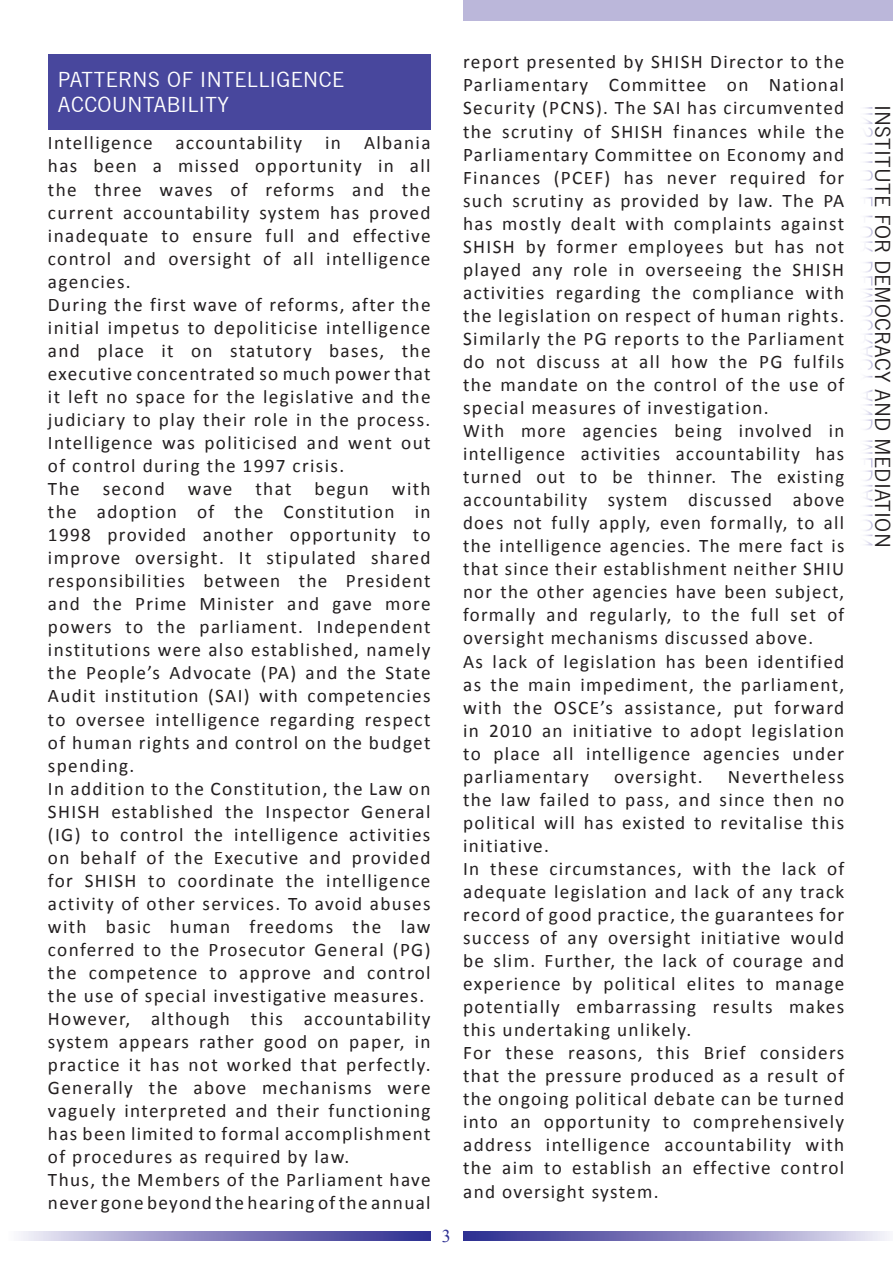
<style>
.page{position:relative;width:893px;height:1263px;background:#fff}
.page>*{position:absolute;margin:0;border:0;box-sizing:border-box;transform-origin:0 0}
.t1{font:21px "News Gothic BT";color:#fff}
.t2{font:21px "News Gothic BT";letter-spacing:.01em;color:#231f20}
.t3{font:19.2px/23.1px "Calibri";letter-spacing:.07em;color:#231f20;text-align:justify}
.t4{font:18px "Times New Roman";color:#2e3092}
</style>
<div class="page">
<svg style="left:21px;top:1231px;width:409px;height:9px;background:#8885bf"></svg>
<svg style="left:463px;top:1231px;width:424px;height:9px;background:#8784be"></svg>
<div style="left:48px;top:54px;width:382px;height:75px;background:#48479d"></div>
<div style="left:463px;top:0;width:430px;height:20px;background:#bbb7da"></div>
<p class="t1" style="left:58px;top:67px;width:26px">PATTERNS</p>
<p class="t1" style="left:167px;top:67px;width:46px">OF INTELLIGENCE</p>
<p class="t1" style="left:58px;top:92px;width:14px">ACCOUNTABILITY</p>
<p class="t3" style="left:48px;top:132px;width:384px">Intelligence accountability in Albania has been a missed opportunity in all the three waves of reforms and the current accountability system has proved inadequate to ensure full and effective control and oversight of all intelligence agencies.</p>
<p class="t3" style="left:48px;top:293px;width:384px">During the first wave of reforms, after the initial impetus to depoliticise intelligence and place it on statutory bases, the executive concentrated so much power that it left no space for the legislative and the judiciary to play their role in the process.<br>Intelligence was politicised and went out of control during the 1997 crisis.</p>
<p class="t3" style="left:48px;top:477px;width:384px">The second wave that begun with the adoption of the Constitution in 1998 provided another opportunity to improve oversight. It stipulated shared responsibilities between the President and the Prime Minister and gave more powers to the parliament. Independent institutions were also established, namely the People’s Advocate (PA) and the State Audit institution (SAI) with competencies to oversee intelligence regarding respect of human rights and control on the budget spending.</p>
<p class="t3" style="left:48px;top:777px;width:384px">In addition to the Constitution, the Law on SHISH established the Inspector General (IG) to control the intelligence activities on behalf of the Executive and provided for SHISH to coordinate the intelligence activity of other services. To avoid abuses with basic human freedoms the law conferred to the Prosecutor General (PG) the competence to approve and control the use of special investigative measures.</p>
<p class="t3" style="left:48px;top:1007px;width:384px">However, although this accountability system appears rather good on paper, in practice it has not worked that perfectly.<br>Generally the above mechanisms were vaguely interpreted and their functioning has been limited to formal accomplishment of procedures as required by law.</p>
<p class="t3" style="left:48px;top:1168px;width:384px">Thus, the Members of the Parliament have never gone beyond the hearing of the annual</p>
<p class="t4" style="left:442px;top:1224px;width:10px">3</p>
<p class="t3" style="left:463px;top:51px;width:383px">report presented by SHISH Director to the Parliamentary Committee on National Security (PCNS). The SAI has circumvented the scrutiny of SHISH finances while the Parliamentary Committee on Economy and Finances (PCEF) has never required for such scrutiny as provided by law. The PA has mostly dealt with complaints against SHISH by former employees but has not played any role in overseeing the SHISH activities regarding the compliance with the legislation on respect of human rights.<br>Similarly the PG reports to the Parliament do not discuss at all how the PG fulfils the mandate on the control of the use of special measures of investigation.</p>
<p class="t3" style="left:463px;top:419px;width:383px">With more agencies being involved in intelligence activities accountability has turned out to be thinner. The existing accountability system discussed above does not fully apply, even formally, to all the intelligence agencies. The mere fact is that since their establishment neither SHIU nor the other agencies have been subject, formally and regularly, to the full set of oversight mechanisms discussed above.</p>
<p class="t3" style="left:463px;top:650px;width:383px">As lack of legislation has been identified as the main impediment, the parliament, with the OSCE’s assistance, put forward in 2010 an initiative to adopt legislation to place all intelligence agencies under parliamentary</p>
<p class="t3" style="left:463px;top:765px;width:383px;text-indent:265px">Nevertheless the law failed to pass, and since then no political will has existed to revitalise this initiative.</p>
<p class="t3" style="left:463px;top:857px;width:383px">In these circumstances, with the lack of adequate legislation and lack of any track record of good practice, the guarantees for success of any oversight initiative would be slim. Further, the lack of courage and experience by political elites to manage potentially embarrassing results makes this undertaking unlikely.</p>
<p class="t3" style="left:463px;top:1041px;width:383px">For these reasons, this Brief considers that the pressure produced as a result of the ongoing political debate can be turned into an opportunity to comprehensively address intelligence accountability with the aim to establish an effective control and oversight system.</p>
<p class="t3" style="left:614px;top:765px;width:90px">oversight.</p>
<p class="t2" style="left:895px;top:105px;width:444px;rotate:90deg">INSTITUTE FOR DEMOCRACY AND MEDIATION</p>
</div>
